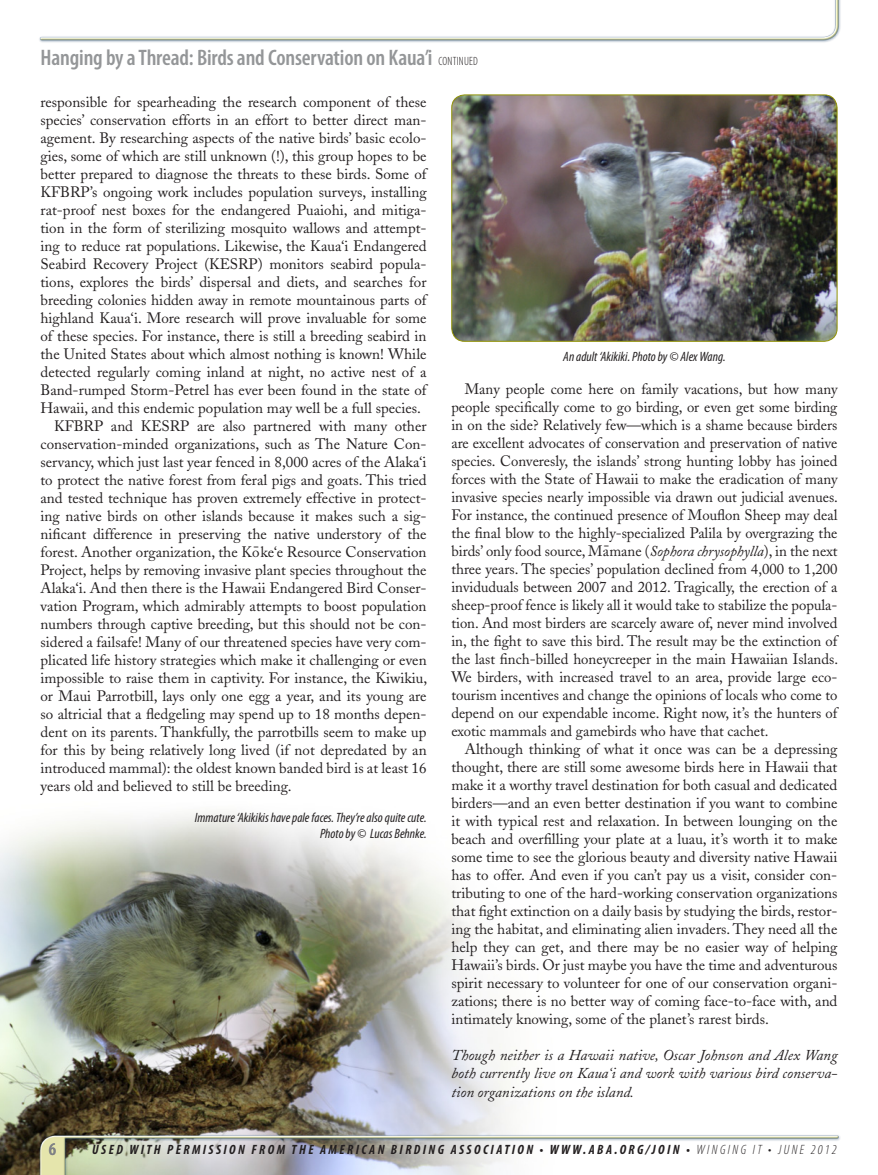
<style>
.page{position:relative;width:878px;height:1175px;background:#fff}
.page>*{position:absolute;margin:0;border:0;box-sizing:border-box;transform-origin:0 0}
.t1{font:600 condensed 22.5px "Myriad Pro";letter-spacing:-.005em;color:#949698}
.t2{font:600 condensed 18px "Myriad Pro";color:#808285}
.t3{font:15px/18px "Adobe Caslon";color:#231f20;text-align:justify}
.t4{font:italic 15px/18px "Adobe Caslon";color:#231f20;text-align:justify}
.t5{font:italic condensed 13.5px/15.8px "Myriad Pro";color:#231f20;text-align:right}
.t6{font:italic 700 condensed 13.5px "Myriad Pro";letter-spacing:.18em;color:#231f20}
.t7{font:italic 300 condensed 13.5px "Myriad Pro";letter-spacing:.18em;color:#231f20}
.s1{font-weight:300;font-size:12px;color:#231f20}
.s2{font-style:italic}
.s3{font-weight:700}
</style>
<div class="page">
<img style="left:0;top:0;width:841px;height:1174px">
<img style="left:452px;top:95px;width:385px;height:246px">
<div style="left:451px;top:94px;width:386px;height:248px;border:1px solid #939407;border-radius:13px"></div>
<h1 class="t1" style="left:40px;top:45px;width:439px">Hanging by a Thread: Birds and Conservation on Kaua’i <span class="s1">CONT INUED</span></h1>
<p class="t3" style="left:40px;top:93px;width:387px">responsible for spearheading the research component of these</p>
<p class="t3" style="left:40px;top:111px;width:387px">species’ conservation efforts in an effort to better direct man-</p>
<p class="t3" style="left:40px;top:129px;width:387px">agement. By researching aspects of the native birds’ basic ecolo-</p>
<p class="t3" style="left:40px;top:147px;width:387px">gies, some of which are still unknown (!), this group hopes to be</p>
<p class="t3" style="left:40px;top:165px;width:387px">better prepared to diagnose the threats to these birds. Some of</p>
<p class="t3" style="left:40px;top:183px;width:387px">KFBRP’s ongoing work includes population surveys, installing</p>
<p class="t3" style="left:40px;top:201px;width:387px">rat-proof nest boxes for the endangered Puaiohi, and mitiga-</p>
<p class="t3" style="left:40px;top:219px;width:387px">tion in the form of sterilizing mosquito wallows and attempt-</p>
<p class="t3" style="left:40px;top:237px;width:387px">ing to reduce rat populations. Likewise, the Kaua‘i Endangered</p>
<p class="t3" style="left:40px;top:255px;width:387px">Seabird Recovery Project (KESRP) monitors seabird popula-</p>
<p class="t3" style="left:40px;top:273px;width:387px">tions, explores the birds’ dispersal and diets, and searches for</p>
<p class="t3" style="left:40px;top:291px;width:387px">breeding colonies hidden away in remote mountainous parts of</p>
<p class="t3" style="left:40px;top:309px;width:387px">highland Kaua‘i. More research will prove invaluable for some</p>
<p class="t3" style="left:40px;top:327px;width:387px">of these species. For instance, there is still a breeding seabird in</p>
<p class="t3" style="left:40px;top:345px;width:387px">the United States about which almost nothing is known! While</p>
<p class="t3" style="left:40px;top:363px;width:387px">detected regularly coming inland at night, no active nest of a</p>
<p class="t3" style="left:40px;top:381px;width:387px">Band-rumped Storm-Petrel has ever been found in the state of</p>
<p class="t3" style="left:40px;top:399px;width:382px">Hawaii, and this endemic population may well be a full species.</p>
<p class="t3" style="left:54px;top:417px;width:374px">KFBRP and KESRP are also partnered with many other</p>
<p class="t3" style="left:40px;top:435px;width:387px">conservation-minded organizations, such as The Nature Con-</p>
<p class="t3" style="left:40px;top:453px;width:387px">servancy, which just last year fenced in 8,000 acres of the Alaka‘i</p>
<p class="t3" style="left:40px;top:471px;width:387px">to protect the native forest from feral pigs and goats. This tried</p>
<p class="t3" style="left:40px;top:489px;width:387px">and tested technique has proven extremely effective in protect-</p>
<p class="t3" style="left:40px;top:507px;width:387px">ing native birds on other islands because it makes such a sig-</p>
<p class="t3" style="left:40px;top:525px;width:387px">nificant difference in preserving the native understory of the</p>
<p class="t3" style="left:40px;top:543px;width:387px">forest. Another organization, the Ko-ke‘e Resource Conservation</p>
<p class="t3" style="left:40px;top:561px;width:387px">Project, helps by removing invasive plant species throughout the</p>
<p class="t3" style="left:40px;top:579px;width:387px">Alaka‘i. And then there is the Hawaii Endangered Bird Conser-</p>
<p class="t3" style="left:40px;top:597px;width:387px">vation Program, which admirably attempts to boost population</p>
<p class="t3" style="left:40px;top:615px;width:387px">numbers through captive breeding, but this should not be con-</p>
<p class="t3" style="left:40px;top:633px;width:387px">sidered a failsafe! Many of our threatened species have very com-</p>
<p class="t3" style="left:40px;top:651px;width:387px">plicated life history strategies which make it challenging or even</p>
<p class="t3" style="left:40px;top:669px;width:388px">impossible to raise them in captivity. For instance, the Kiwikiu,</p>
<p class="t3" style="left:40px;top:687px;width:387px">or Maui Parrotbill, lays only one egg a year, and its young are</p>
<p class="t3" style="left:40px;top:705px;width:387px">so altricial that a fledgeling may spend up to 18 months depen-</p>
<p class="t3" style="left:40px;top:723px;width:387px">dent on its parents. Thankfully, the parrotbills seem to make up</p>
<p class="t3" style="left:40px;top:741px;width:387px">for this by being relatively long lived (if not depredated by an</p>
<p class="t3" style="left:40px;top:759px;width:387px">introduced mammal): the oldest known banded bird is at least 16</p>
<p class="t3" style="left:40px;top:777px;width:253px">years old and believed to still be breeding.</p>
<p class="t5" style="left:195px;top:810px;width:233px">Immature ‘Akikikis have pale faces. They’re also quite cute.<br>Photo by © Lucas Behnke.</p>
<p class="t5" style="left:563px;top:349px;width:164px">An adult ‘Akikiki. Photo by © Alex Wang.</p>
<p class="t3" style="left:451px;top:380px;width:388px;text-indent:13px">Many people come here on family vacations, but how many people specifically come to go birding, or even get some birding in on the side? Relatively few—which is a shame because birders are excellent advocates of conservation and preservation of native species. Converesly, the islands’ strong hunting lobby has joined forces with the State of Hawaii to make the eradication of many invasive species nearly impossible via drawn out judicial avenues.<br>For instance, the continued presence of Mouflon Sheep may deal the final blow to the highly-specialized Palila by overgrazing the birds’ only food source, Ma-mane (<span class="s2">Sophora chrysophylla</span>), in the next three years. The species’ population declined from 4,000 to 1,200 inviduduals between 2007 and 2012. Tragically, the erection of a sheep-proof fence is likely all it would take to stabilize the popula&shy;tion. And most birders are scarcely aware of, never mind involved in, the fight to save this bird. The result may be the extinction of the last finch-billed honeycreeper in the main Hawaiian Islands.<br>We birders, with increased travel to an area, provide large eco&shy;tourism incentives and change the opinions of locals who come to depend on our expendable income. Right now, it’s the hunters of exotic mammals and gamebirds who have that cachet.</p>
<p class="t3" style="left:451px;top:740px;width:387px;text-indent:14px">Although thinking of what it once was can be a depressing thought, there are still some awesome birds here in Hawaii that make it a worthy travel destination for both casual and dedicated birders—and an even better destination if you want to combine it with typical rest and relaxation. In between lounging on the beach and overfilling your plate at a luau, it’s worth it to make some time to see the glorious beauty and diversity native Hawaii has to offer. And even if you can’t pay us a visit, consider con&shy;tributing to one of the hard-working conservation organizations that fight extinction on a daily basis by studying the birds, restor&shy;ing the habitat, and eliminating alien invaders. They need all the help they can get, and there may be no easier way of helping Hawaii’s birds. Or just maybe you have the time and adventurous spirit necessary to volunteer for one of our conservation organi&shy;zations; there is no better way of coming face-to-face with, and intimately knowing, some of the planet’s rarest birds.</p>
<p class="t4" style="left:451px;top:1047px;width:387px">Though neither is a Hawaii native, Oscar Johnson and Alex Wang both currently live on Kaua‘i and work with various bird conserva&shy;tion organizations on the island.</p>
<p class="t2" style="left:49px;top:1139px;width:9px">6</p>
<p class="t6" style="left:92px;top:1141px;width:505px">USED WITH PERMISSION FROM THE AMERICAN BIRDING ASSOCIATION • WWW.ABA</p>
<p class="t7" style="left:614px;top:1141px;width:224px"><span class="s3">.ORG/JOIN •</span> WINGING IT • JUNE 2012</p>
</div>
